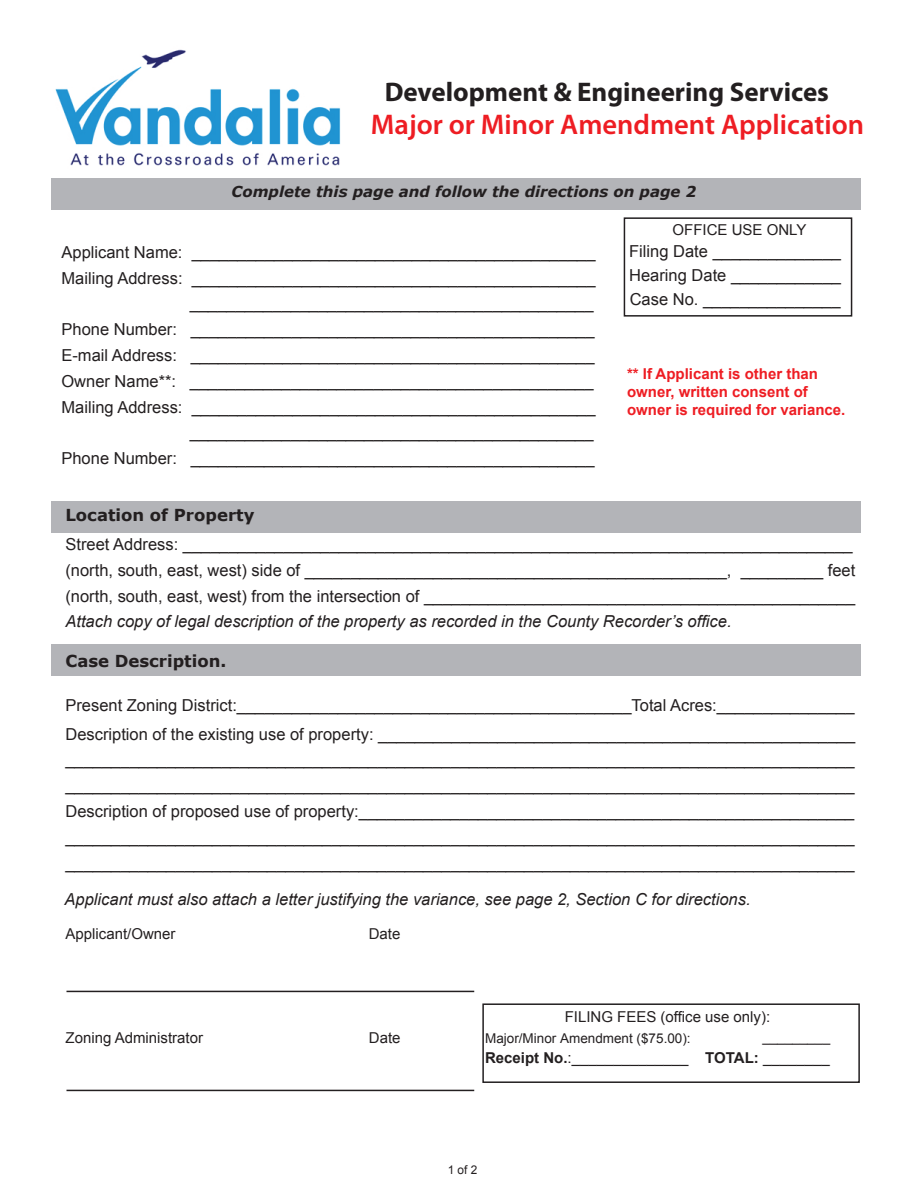
<style>
.page{position:relative;width:918px;height:1188px;background:#fff}
.page>*{position:absolute;margin:0;border:0;box-sizing:border-box;transform-origin:0 0}
.t1{font:600 28.5px "Myriad Pro";color:#ee1d23}
.t2{font:700 27px "Myriad Pro";color:#231f20}
.t3{font:16.5px/25.8px "Arial";color:#231f20;text-align:justify}
.t4{font:italic 16.5px "Arial";color:#231f20}
.t5{font:700 16.5px "Verdana";color:#231f20}
.t6{font:15px "Arial";color:#231f20}
.t7{font:700 15px/18px "Arial";color:#ee1d23}
.t8{font:italic 700 15px "Verdana";color:#231f20}
.t9{font:13.5px "Arial";color:#231f20}
.t10{font:12px "Arial";color:#231f20}
.s1{font-family:"Verdana";font-weight:700}
.s2{font-style:italic}
.s3{font-weight:700}
</style>
<div class="page">
<img style="left:51px;top:49px;width:294px;height:130px">
<div style="left:51px;top:179px;width:810px;height:31px;background:#b3b4b8"></div>
<div style="left:51px;top:501px;width:810px;height:31px;background:#b3b4b8"></div>
<div style="left:51px;top:645px;width:810px;height:31px;background:#b3b4b8"></div>
<div style="left:624px;top:217px;width:228px;height:100px;background:#fff;border:2px solid #231f20"></div>
<hr style="left:67px;top:991px;width:407px;height:1px;background:#231f20">
<hr style="left:67px;top:1090px;width:407px;height:1px;background:#231f20">
<div style="left:482px;top:1003px;width:378px;height:80px;border:2px solid #231f20"></div>
<p class="t2" style="left:385px;top:74px;width:446px">Development &amp; Engineering Services</p>
<p class="t1" style="left:371px;top:106px;width:495px">Major or Minor Amendment Application</p>
<p class="t8" style="left:232px;top:181px;width:466px">Complete this page and follow the directions on page 2</p>
<p class="t3" style="left:61px;top:239px;width:536px;text-align:right">Applicant Name: ____________________________________________ Mailing Address: ____________________________________________ ____________________________________________<br>Phone Number: ____________________________________________ E-mail Address: ____________________________________________ Owner Name**: ____________________________________________ Mailing Address: ____________________________________________ ____________________________________________<br>Phone Number: ____________________________________________</p>
<p class="t6" style="left:673px;top:220px;width:135px">OFFICE USE ONLY</p>
<p class="t3" style="left:629px;top:239px;width:213px;line-height:24.3px">Filing Date ______________ Hearing Date ____________ Case No. _______________</p>
<p class="t7" style="left:627px;top:365px;width:220px">** If Applicant is other than owner, written consent of owner is required for variance.</p>
<p class="t3" style="left:65px;top:501px;width:789px;line-height:28.8px"><span class="s1">Location of Property<br></span>Street Address: _________________________________________________________________________</p>
<p class="t3" style="left:65px;top:557px;width:791px">(north, south, east, west) side of ______________________________________________, _________ feet (north, south, east, west) from the intersection of _______________________________________________ <span class="s2">Attach copy of legal description of the property as recorded in the County Recorder’s office.</span></p>
<p class="t5" style="left:65px;top:649px;width:163px">Case Description.</p>
<p class="t3" style="left:65px;top:691px;width:791px;line-height:28.8px">Present Zoning District:___________________________________________Total Acres:_______________<br>Description of the existing use of property: ____________________________________________________</p>
<p class="t3" style="left:65px;top:747px;width:791px">______________________________________________________________________________________ ______________________________________________________________________________________ Description of proposed use of property:______________________________________________________ ______________________________________________________________________________________ ______________________________________________________________________________________</p>
<p class="t4" style="left:65px;top:888px;width:688px">Applicant must also attach a letter justifying the variance, see page 2, Section C for directions.</p>
<p class="t6" style="left:66px;top:924px;width:112px">Applicant/Owner</p>
<p class="t6" style="left:369px;top:924px;width:33px">Date</p>
<p class="t6" style="left:66px;top:1028px;width:139px">Zoning Administrator</p>
<p class="t6" style="left:369px;top:1028px;width:33px">Date</p>
<p class="t6" style="left:565px;top:1007px;width:207px">FILING FEES (office use only):</p>
<p class="t9" style="left:485px;top:1030px;width:207px">Major/Minor Amendment ($75.00):</p>
<p class="t9" style="left:763px;top:1029px;width:69px">_________</p>
<p class="t6" style="left:485px;top:1048px;width:346px"><span class="s3">Receipt No.</span>:______________ <span class="s3">TOTAL:</span> ________</p>
<p class="t10" style="left:448px;top:1162px;width:31px">1 of 2</p>
</div>
